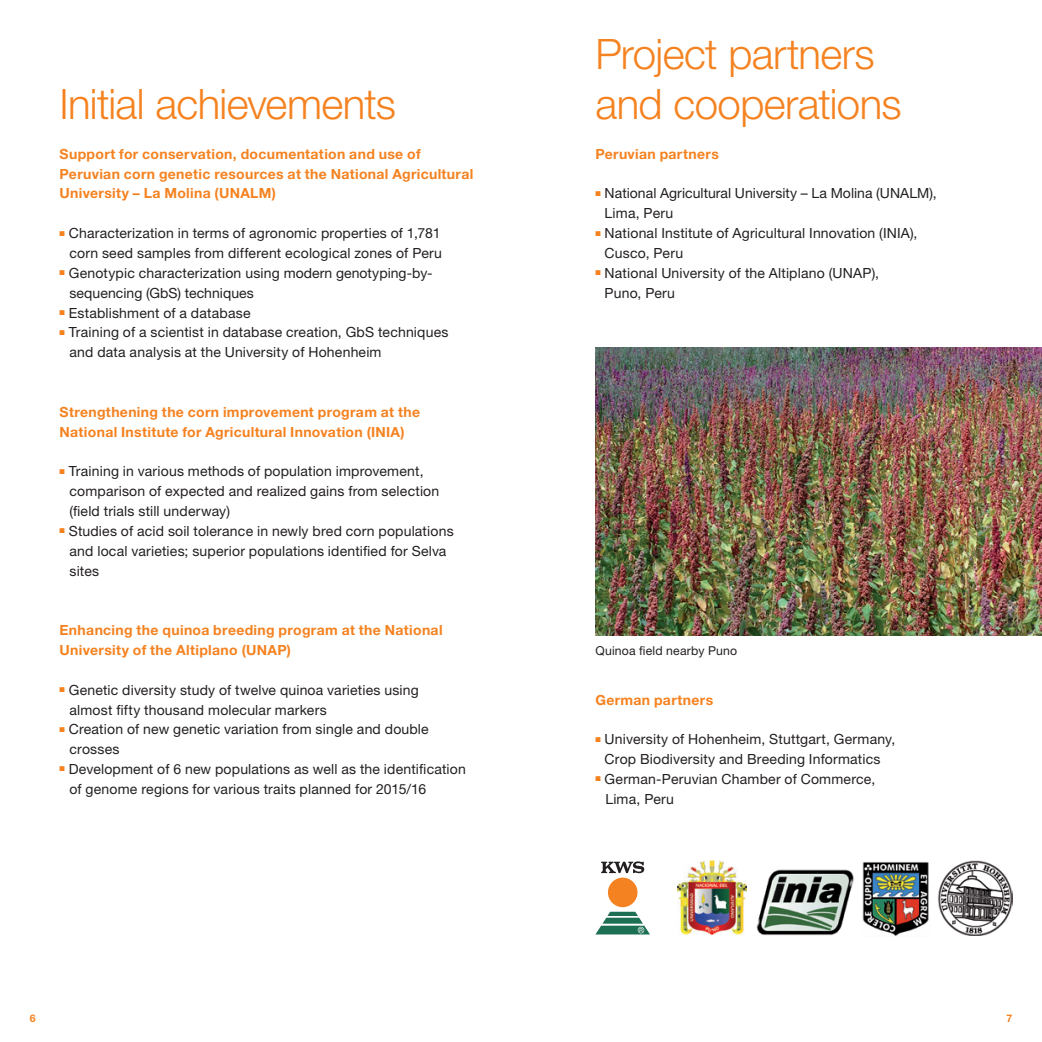
<style>
.page{position:relative;width:1042px;height:1042px;background:#fff}
.page>*{position:absolute;margin:0;border:0;box-sizing:border-box;transform-origin:0 0}
.t1{font:300 42px/49.5px "Helvetica Neue LT Std";letter-spacing:-.015em;color:#f58220}
.t2{font:14px/19.8px "Helvetica Neue LT Std";letter-spacing:.015em;color:#231f20}
.t3{font:700 14px/19.8px "Helvetica Neue LT Std";letter-spacing:.025em;color:#f58220}
.t4{font:12.25px "Helvetica Neue LT Std";letter-spacing:.015em;color:#231f20}
.t5{font:700 10.5px "Helvetica Neue LT Std";color:#f58220}
</style>
<div class="page">
<img style="left:595px;top:347px;width:447px;height:288px">
<svg style="left:595px;top:912px;width:55px;height:22px"></svg>
<div style="left:608px;top:877px;width:29px;height:30px;background:#f58220;border-radius:50%"></div>
<svg style="left:601px;top:861px;width:43px;height:12px"></svg>
<img style="left:677px;top:860px;width:69px;height:75px">
<img style="left:756px;top:869px;width:98px;height:66px">
<img style="left:862px;top:861px;width:67px;height:75px">
<img style="left:938px;top:860px;width:74px;height:75px">
<h1 class="t1" style="left:60px;top:78px;width:338px">Initial achievements</h1>
<p class="t3" style="left:60px;top:144px;width:415px">Support for conservation, documentation and use of<br>Peruvian corn genetic resources at the National Agricultural<br>University – La Molina (UNALM)</p>
<p class="t2" style="left:60px;top:223px;width:384px;text-align:right"><sup>■</sup> Characterization in terms of agronomic properties of 1,781 corn seed samples from different ecological zones of Peru</p>
<p class="t2" style="left:69px;top:263px;width:365px;text-indent:-10px"><sup>■</sup> Genotypic characterization using modern genotyping-by&shy;sequencing (GbS) techniques</p>
<p class="t2" style="left:60px;top:302px;width:192px"><sup>■</sup> Establishment of a database</p>
<p class="t2" style="left:69px;top:322px;width:380px;text-indent:-10px"><sup>■</sup> Training of a scientist in database creation, GbS techniques and data analysis at the University of Hohenheim</p>
<p class="t3" style="left:60px;top:402px;width:362px">Strengthening the corn improvement program at the<br>National Institute for Agricultural Innovation (INIA)</p>
<p class="t2" style="left:69px;top:461px;width:371px;text-indent:-10px"><sup>■</sup> Training in various methods of population improvement, comparison of expected and realized gains from selection (field trials still underway)</p>
<p class="t2" style="left:69px;top:521px;width:386px;text-indent:-10px"><sup>■</sup> Studies of acid soil tolerance in newly bred corn populations and local varieties; superior populations identified for Selva sites</p>
<p class="t3" style="left:60px;top:620px;width:384px">Enhancing the quinoa breeding program at the National<br>University of the Altiplano (UNAP)</p>
<p class="t2" style="left:69px;top:679px;width:351px;text-indent:-10px"><sup>■</sup> Genetic diversity study of twelve quinoa varieties using almost fifty thousand molecular markers</p>
<p class="t2" style="left:69px;top:719px;width:361px;text-indent:-10px"><sup>■</sup> Creation of new genetic variation from single and double crosses</p>
<p class="t2" style="left:69px;top:759px;width:398px;text-indent:-10px"><sup>■</sup> Development of 6 new populations as well as the identification of genome regions for various traits planned for 2015/16</p>
<p class="t5" style="left:30px;top:1012px;width:7px">6</p>
<h1 class="t1" style="left:595px;top:29px;width:308px">Project partners and cooperations</h1>
<p class="t3" style="left:595px;top:144px;width:125px">Peruvian partners</p>
<p class="t2" style="left:604px;top:183px;width:333px;text-indent:-9px"><sup>■</sup> National Agricultural University – La Molina (UNALM),<br>Lima, Peru</p>
<p class="t2" style="left:604px;top:223px;width:314px;text-indent:-9px"><sup>■</sup> National Institute of Agricultural Innovation (INIA),<br>Cusco, Peru</p>
<p class="t2" style="left:604px;top:263px;width:276px;text-indent:-9px"><sup>■</sup> National University of the Altiplano (UNAP),<br>Puno, Peru</p>
<p class="t4" style="left:595px;top:643px;width:143px">Quinoa field nearby Puno</p>
<p class="t3" style="left:595px;top:689px;width:119px">German partners</p>
<p class="t2" style="left:595px;top:729px;width:301px;text-align:center"><sup>■</sup> University of Hohenheim, Stuttgart, Germany,<br>Crop Biodiversity and Breeding Informatics</p>
<p class="t2" style="left:605px;top:769px;width:272px;text-indent:-10px"><sup>■</sup> German-Peruvian Chamber of Commerce,<br>Lima, Peru</p>
<p class="t5" style="left:1006px;top:1012px;width:7px">7</p>
</div>
